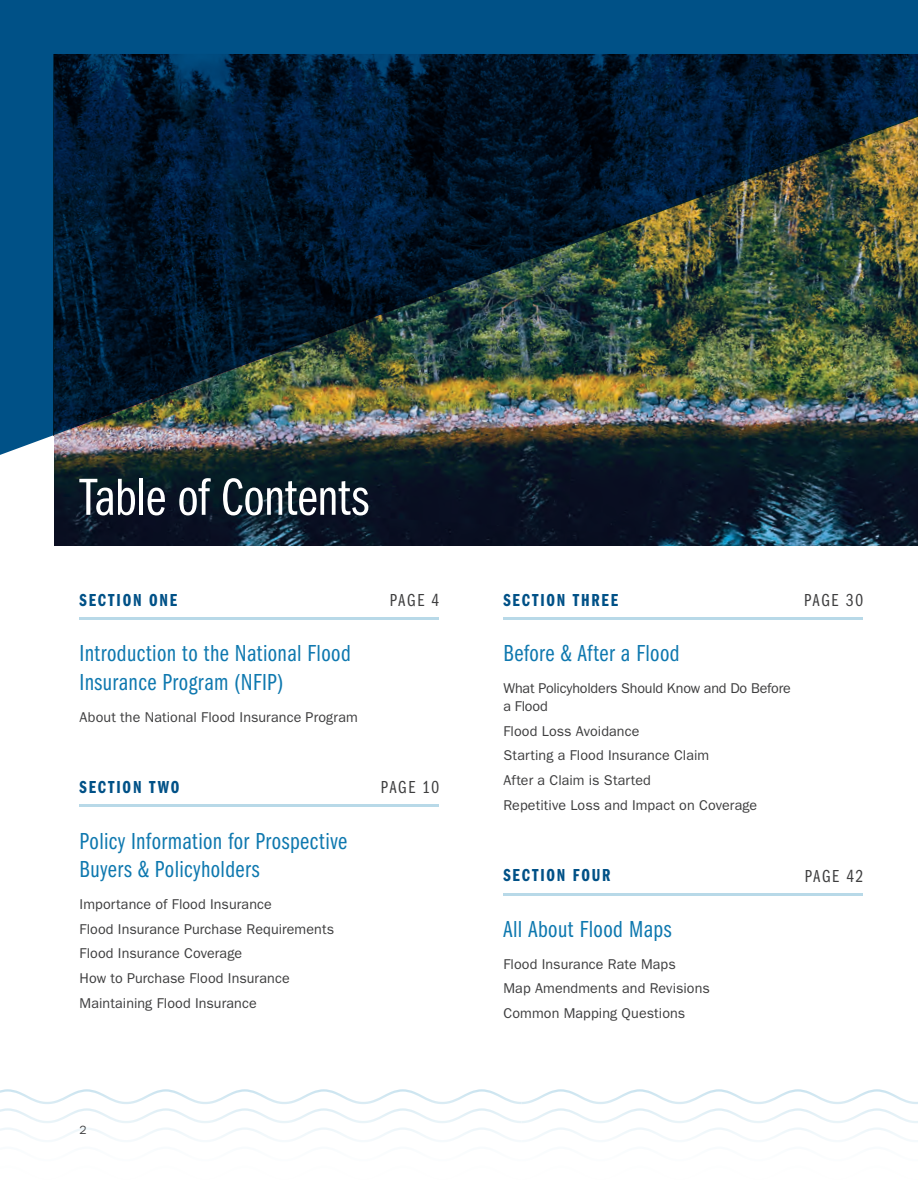
<style>
.page{position:relative;width:918px;height:1188px;background:#fff}
.page>*{position:absolute;margin:0;border:0;box-sizing:border-box;transform-origin:0 0}
.Subhead_1{font:54px "ITC Franklin Gothic Std Bk Cp";letter-spacing:-.005em;color:#fff}
.ToC_Number{font:24px/28.8px "ITC Franklin Gothic Std Bk Cp";letter-spacing:.02em;color:#0e78af}
.Section_Title_Number{font:18px "ITC Franklin Gothic Std Dm Cp";letter-spacing:.1em;color:#005187}
.Section_Title_Number-2{font:18px "ITC Franklin Gothic Std Bk Cp";letter-spacing:.1em;color:#3e3e3f}
.Body_TOC{font:14.25px "ITC Franklin Gothic Std";letter-spacing:.005em;color:#3e3e3f}
.Body_TOC-2{font:14.25px/18px "ITC Franklin Gothic Std";letter-spacing:-.015em;color:#3e3e3f}
.Page_Number__left{font:12px "ITC Franklin Gothic Std";color:#3e3e3f}
</style>
<div class="page">
<img style="left:54px;top:460px;width:864px;height:85px">
<img style="left:0;top:0;width:918px;height:460px">
<hr style="left:80px;top:804px;width:359px;height:3px;background:#b8d9e8">
<hr style="left:503px;top:617px;width:360px;height:3px;background:#b8d9e8">
<hr style="left:503px;top:893px;width:360px;height:3px;background:#b8d9e8">
<hr style="left:80px;top:617px;width:359px;height:3px;background:#b8d9e8">
<svg style="left:0;top:1089px;width:918px;height:51px"></svg>
<p class="Subhead_1" style="left:80px;top:467px;width:291px">Table of Contents</p>
<p class="Section_Title_Number" style="left:80px;top:590px;width:99px">SECTION ONE</p>
<p class="ToC_Number" style="left:80px;top:640px;width:273px">Introduction to the National Flood<br>Insurance Program (NFIP)</p>
<p class="Body_TOC" style="left:80px;top:709px;width:280px">About the National Flood Insurance Program</p>
<p class="Section_Title_Number" style="left:80px;top:777px;width:101px">SECTION TWO</p>
<p class="ToC_Number" style="left:80px;top:827px;width:269px">Policy Information for Prospective<br>Buyers &amp; Policyholders</p>
<p class="Body_TOC" style="left:80px;top:896px;width:194px">Importance of Flood Insurance</p>
<p class="Body_TOC" style="left:80px;top:921px;width:256px">Flood Insurance Purchase Requirements</p>
<p class="Body_TOC" style="left:80px;top:945px;width:164px">Flood Insurance Coverage</p>
<p class="Body_TOC" style="left:80px;top:970px;width:212px">How to Purchase Flood Insurance</p>
<p class="Body_TOC" style="left:80px;top:995px;width:179px">Maintaining Flood Insurance</p>
<p class="Section_Title_Number-2" style="left:390px;top:590px;width:51px">PAGE 4</p>
<p class="Section_Title_Number-2" style="left:381px;top:777px;width:60px">PAGE 10</p>
<p class="Page_Number__left" style="left:80px;top:1123px;width:9px">2</p>
<p class="Section_Title_Number" style="left:503px;top:590px;width:116px">SECTION THREE</p>
<p class="ToC_Number" style="left:503px;top:640px;width:178px">Before &amp; After a Flood</p>
<p class="Body_TOC-2" style="left:503px;top:679px;width:289px">What Policyholders Should Know and Do Before a Flood</p>
<p class="Body_TOC" style="left:503px;top:723px;width:138px">Flood Loss Avoidance</p>
<p class="Body_TOC" style="left:503px;top:747px;width:207px">Starting a Flood Insurance Claim</p>
<p class="Body_TOC" style="left:503px;top:772px;width:149px">After a Claim is Started</p>
<p class="Body_TOC" style="left:503px;top:797px;width:255px">Repetitive Loss and Impact on Coverage</p>
<p class="Section_Title_Number-2" style="left:804px;top:590px;width:60px">PAGE 30</p>
<p class="Section_Title_Number" style="left:503px;top:865px;width:109px">SECTION FOUR</p>
<p class="ToC_Number" style="left:503px;top:915px;width:170px">All About Flood Maps</p>
<p class="Body_TOC" style="left:503px;top:956px;width:174px">Flood Insurance Rate Maps</p>
<p class="Body_TOC" style="left:503px;top:980px;width:208px">Map Amendments and Revisions</p>
<p class="Body_TOC" style="left:503px;top:1005px;width:183px">Common Mapping Questions</p>
<p class="Section_Title_Number-2" style="left:805px;top:866px;width:60px">PAGE 42</p>
</div>
